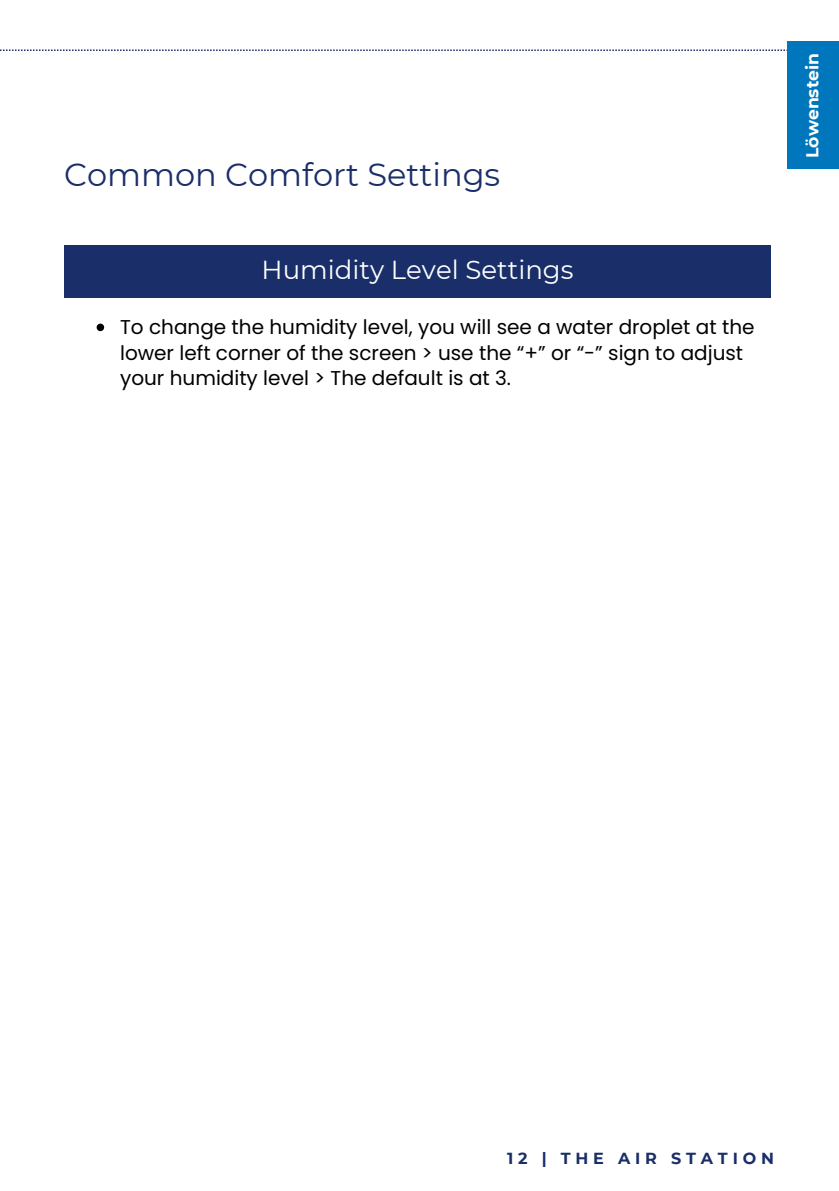
<style>
.page{position:relative;width:839px;height:1191px;background:#fff}
.page>*{position:absolute;margin:0;border:0;box-sizing:border-box;transform-origin:0 0}
.t1{font:32px "Montserrat";color:#1a2e69}
.t2{font:26px "Montserrat";color:#fff}
.t3{font:20px/25.6px "Poppins";color:#000}
.t4{font:700 17.2px "Montserrat";color:#fff}
.t5{font:700 16px "Montserrat";letter-spacing:.3em;color:#1a2e69}
</style>
<div class="page">
<div style="left:64px;top:245px;width:707px;height:53px;background:#1a2e69"></div>
<svg style="left:0;top:49px;width:787px;height:2px"></svg>
<svg style="left:97px;top:324px;width:7px;height:7px"></svg>
<div style="left:787px;top:41px;width:51px;height:127px;background:#0077bd"></div>
<p class="t1" style="left:64px;top:155px;width:437px">Common Comfort Settings</p>
<h1 class="t2" style="left:261px;top:254px;width:313px">Humidity Level Settings</h1>
<h2 class="t3" style="left:120px;top:314px;width:636px">To change the humidity level, you will see a water droplet at the lower left corner of the screen &gt; use the “+” or “-” sign to adjust your humidity level &gt; The default is at 3.</h2>
<p class="t4" style="left:802px;top:158px;width:107px;rotate:-90deg">Löwenstein</p>
<h4 class="t5" style="left:507px;top:1149px;width:268px">12 | THE AIR STATION</h4>
</div>
